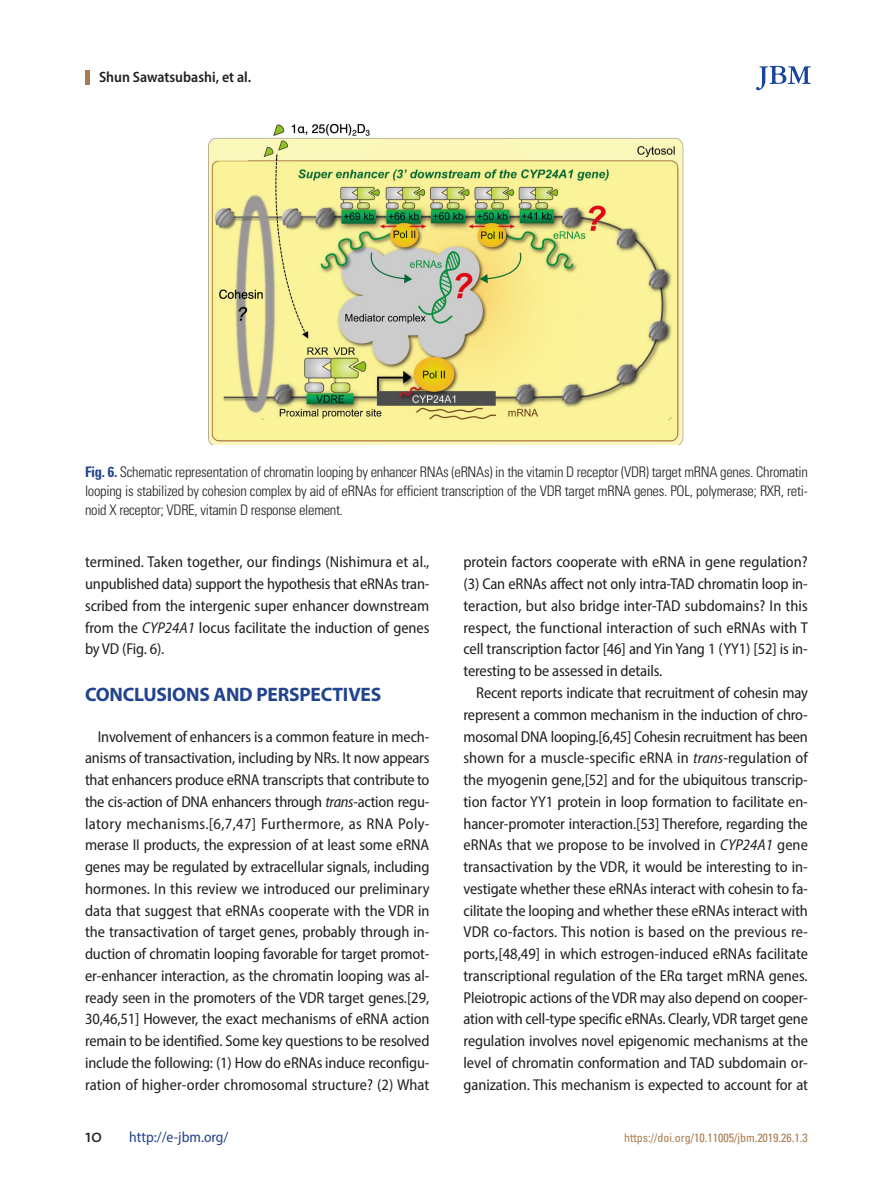
<style>
.page{position:relative;width:893px;height:1191px;background:#fff}
.page>*{position:absolute;margin:0;border:0;box-sizing:border-box;transform-origin:0 0}
.jbm_대제목{font:700 19.5px "Myriad Pro";letter-spacing:-.01em;color:#21448d}
.t1{font:18px "The Mix";color:#231f20}
.jbm_본문{font:semi-condensed 15.75px/21.8px "Myriad Pro";letter-spacing:-.005em;color:#231f20;text-align:justify}
.t2{font:600 semi-condensed 15px "Myriad Pro";color:#231f20}
.t3{font:semi-condensed 15px "Myriad Pro";color:#21448d}
.jbm_표그림캡션{font:300 condensed 14.55px/18.8px "Univers LT Std";letter-spacing:-.02em;color:#231f20;text-align:justify}
.t4{font:condensed 12px "Univers LT Std";color:#a97b50}
.s1{font-weight:700;color:#21448d}
.s2{font-style:italic}
</style>
<div class="page">
<hr style="left:85px;top:70px;width:4px;height:15px;background:#a97b50">
<svg style="left:756px;top:66px;width:55px;height:24px"></svg>
<img style="left:208px;top:123px;width:476px;height:321px">
<p class="t2" style="left:99px;top:68px;width:154px">Shun Sawatsubashi, et al.</p>
<p class="jbm_표그림캡션" style="left:85px;top:463px;width:724px"><span class="s1">Fig. 6.</span> Schematic representation of chromatin looping by enhancer RNAs (eRNAs) in the vitamin D receptor (VDR) target mRNA genes. Chromatin looping is stabilized by cohesion complex by aid of eRNAs for efficient transcription of the VDR target mRNA genes. POL, polymerase; RXR, reti&shy;noid X receptor; VDRE, vitamin D response element.</p>
<p class="jbm_본문" style="left:85px;top:551px;width:346px">termined. Taken together, our findings (Nishimura et al., unpublished data) support the hypothesis that eRNAs tran&shy;scribed from the intergenic super enhancer downstream from the <span class="s2">CYP24A1</span> locus facilitate the induction of genes by VD (Fig. 6).</p>
<p class="jbm_대제목" style="left:85px;top:682px;width:298px">CONCLUSIONS AND PERSPECTIVES</p>
<p class="jbm_본문" style="left:85px;top:725px;width:346px;text-indent:13px">Involvement of enhancers is a common feature in mech&shy;anisms of transactivation, including by NRs. It now appears that enhancers produce eRNA transcripts that contribute to the cis-action of DNA enhancers through <span class="s2">trans</span>-action regu&shy;latory mechanisms.[6,7,47] Furthermore, as RNA Poly&shy;merase II products, the expression of at least some eRNA genes may be regulated by extracellular signals, including hormones. In this review we introduced our preliminary data that suggest that eRNAs cooperate with the VDR in the transactivation of target genes, probably through in&shy;duction of chromatin looping favorable for target promot&shy;er-enhancer interaction, as the chromatin looping was al&shy;ready seen in the promoters of the VDR target genes.[29, 30,46,51] However, the exact mechanisms of eRNA action remain to be identified. Some key questions to be resolved include the following: (1) How do eRNAs induce reconfigu&shy;ration of higher-order chromosomal structure? (2) What</p>
<p class="jbm_본문" style="left:463px;top:551px;width:346px">protein factors cooperate with eRNA in gene regulation? (3) Can eRNAs affect not only intra-TAD chromatin loop in&shy;teraction, but also bridge inter-TAD subdomains? In this respect, the functional interaction of such eRNAs with T cell transcription factor [46] and Yin Yang 1 (YY1) [52] is in&shy;teresting to be assessed in details.</p>
<p class="jbm_본문" style="left:463px;top:681px;width:346px;text-indent:13px">Recent reports indicate that recruitment of cohesin may represent a common mechanism in the induction of chro&shy;mosomal DNA looping.[6,45] Cohesin recruitment has been shown for a muscle-specific eRNA in <span class="s2">trans</span>-regulation of the myogenin gene,[52] and for the ubiquitous transcrip&shy;tion factor YY1 protein in loop formation to facilitate en&shy;hancer-promoter interaction.[53] Therefore, regarding the eRNAs that we propose to be involved in <span class="s2">CYP24A1</span> gene transactivation by the VDR, it would be interesting to in&shy;vestigate whether these eRNAs interact with cohesin to fa&shy;cilitate the looping and whether these eRNAs interact with VDR co-factors. This notion is based on the previous re&shy;ports,[48,49] in which estrogen-induced eRNAs facilitate transcriptional regulation of the ERα target mRNA genes.<br>Pleiotropic actions of the VDR may also depend on cooper&shy;ation with cell-type specific eRNAs. Clearly, VDR target gene regulation involves novel epigenomic mechanisms at the level of chromatin conformation and TAD subdomain or&shy;ganization. This mechanism is expected to account for at</p>
<p class="t1" style="left:85px;top:1121px;width:19px">10</p>
<p class="t3" style="left:129px;top:1128px;width:101px">http://e-jbm.org/</p>
<p class="t4" style="left:624px;top:1130px;width:185px">https://doi.org/10.11005/jbm.2019.26.1.3</p>
</div>
